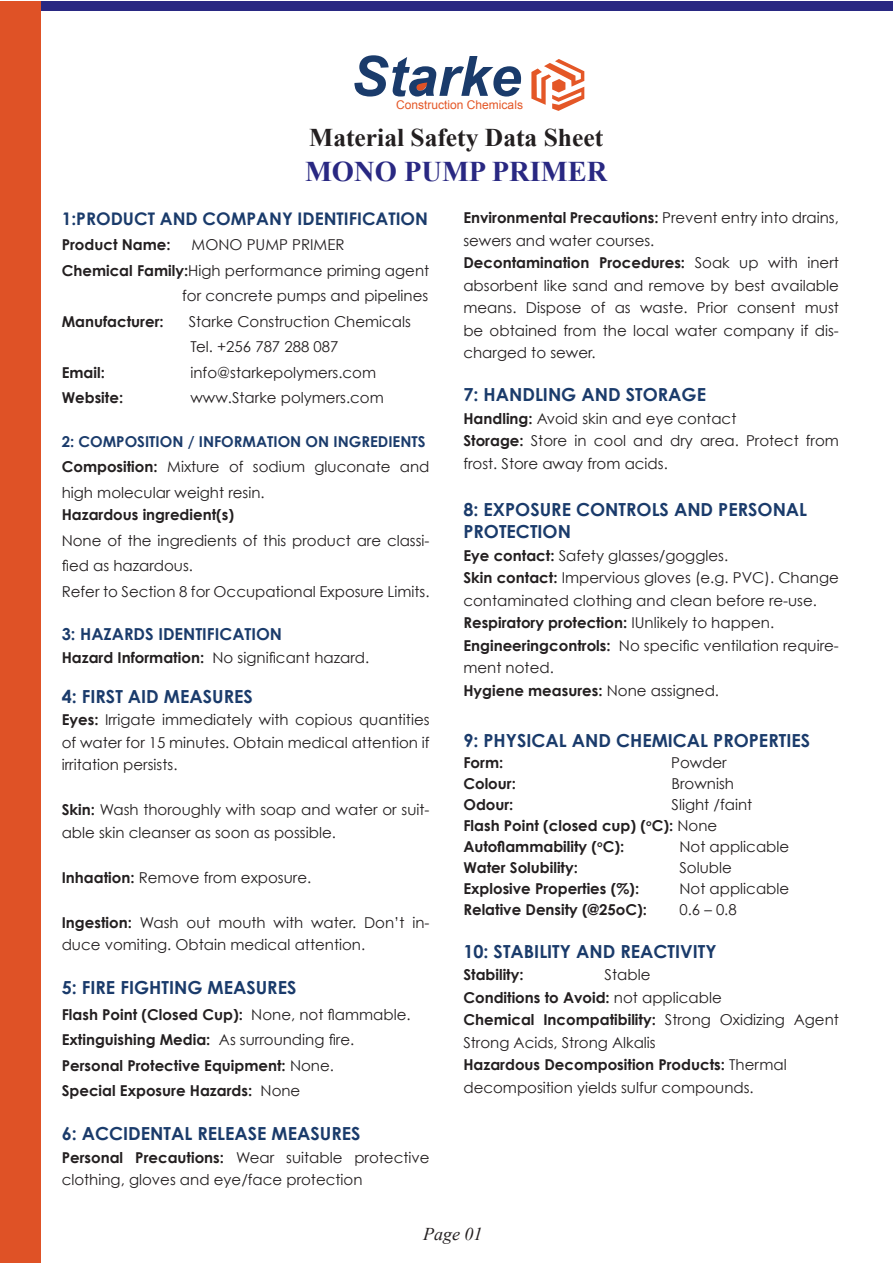
<style>
.page{position:relative;width:893px;height:1263px;background:#fff}
.page>*{position:absolute;margin:0;border:0;box-sizing:border-box;transform-origin:0 0}
.t1{font:italic 700 55.65px "Arial";color:#1a3b6b}
.t2{font:700 28.5px "Times New Roman";color:#292882}
.t3{font:700 25.5px "Times New Roman";color:#231f20}
.t4{font:700 18px/22.5px "Century Gothic";color:#1a3b6b}
.t5{font:italic 18px "Times New Roman";color:#231f20}
.t6{font:700 17.4px "Century Gothic";color:#1a3b6b}
.t7{font:700 16.5px "Century Gothic";color:#1a3b6b}
.t8{font:15px/22.5px "Century Gothic";color:#231f20}
.t9{font:700 15px/25.5px "Century Gothic";color:#231f20}
.t10{font:12px "Arial";color:#e45727}
.s1{font-weight:700}
.s2{font-weight:700;color:#1a3b6b}
.s3{font-weight:400}
</style>
<div class="page">
<svg style="left:415px;top:82px;width:13px;height:9px"></svg>
<svg style="left:531px;top:59px;width:53px;height:52px"></svg>
<div style="left:0;top:1px;width:893px;height:9px;background:#292882"></div>
<div style="left:0;top:1px;width:40px;height:1262px;background:#df5226"></div>
<h1 class="t1" style="left:351px;top:39px;width:172px">Starke</h1>
<p class="t10" style="left:396px;top:97px;width:129px">Construction Chemicals</p>
<h3 class="t3" style="left:309px;top:120px;width:295px">Material Safety Data Sheet</h3>
<h2 class="t2" style="left:305px;top:151px;width:304px">MONO PUMP PRIMER</h2>
<p class="t6" style="left:62px;top:208px;width:368px">1:PRODUCT AND COMPANY IDENTIFICATION</p>
<p class="t9" style="left:62px;top:232px;width:110px">Product Name:</p>
<p class="t8" style="left:192px;top:233px;width:154px">MONO PUMP PRIMER</p>
<p class="t8" style="left:62px;top:259px;width:369px"><span class="s1">Chemical Family:</span>High performance priming agent</p>
<p class="t8" style="left:182px;top:284px;width:248px">for concrete pumps and pipelines</p>
<p class="t9" style="left:62px;top:308px;width:104px">Manufacturer:</p>
<p class="t8" style="left:189px;top:308px;width:224px;line-height:25.5px">Starke Construction Chemicals<br>Tel. +256 787 288 087</p>
<p class="t9" style="left:62px;top:359px;width:45px">Email:</p>
<p class="t8" style="left:190px;top:361px;width:187px">info@starkepolymers.com</p>
<p class="t9" style="left:62px;top:385px;width:63px">Website:</p>
<p class="t8" style="left:190px;top:386px;width:195px">www.Starke polymers.com</p>
<p class="t8" style="left:62px;top:428px;width:369px;line-height:25.5px"><span class="s2">2: COMPOSITION / INFORMATION ON INGREDIENTS<br></span><span class="s1">Composition:</span> Mixture of sodium gluconate and high molecular weight resin.</p>
<p class="t9" style="left:62px;top:502px;width:174px">Hazardous ingredient(s)</p>
<p class="t8" style="left:62px;top:527px;width:369px;line-height:25.5px">None of the ingredients of this product are classi&shy;fied as hazardous.<br>Refer to Section 8 for Occupational Exposure Limits.</p>
<p class="t7" style="left:62px;top:624px;width:222px">3: HAZARDS IDENTIFICATION</p>
<p class="t8" style="left:62px;top:646px;width:309px"><span class="s1">Hazard Information:</span> No significant hazard.</p>
<p class="t4" style="left:62px;top:684px;width:193px">4: FIRST AID MEASURES</p>
<p class="t8" style="left:62px;top:708px;width:369px;text-align:justify"><span class="s1">Eyes:</span> Irrigate immediately with copious quantities of water for 15 minutes. Obtain medical attention if irritation persists.</p>
<p class="t8" style="left:62px;top:798px;width:369px"><span class="s1">Skin:</span> Wash thoroughly with soap and water or suit&shy;able skin cleanser as soon as possible.</p>
<p class="t8" style="left:62px;top:866px;width:251px"><span class="s1">Inhaation:</span> Remove from exposure.</p>
<p class="t8" style="left:62px;top:911px;width:369px"><span class="s1">Ingestion:</span> Wash out mouth with water. Don’t in&shy;duce vomiting. Obtain medical attention.</p>
<p class="t4" style="left:62px;top:976px;width:236px">5: FIRE FIGHTING MEASURES</p>
<p class="t9" style="left:62px;top:1001px;width:350px">Flash Point (Closed Cup): <span class="s3">None, not flammable.<br></span>Extinguishing Media: <span class="s3">As surrounding fire.<br></span>Personal Protective Equipment: <span class="s3">None.<br></span>Special Exposure Hazards: <span class="s3">None</span></p>
<p class="t4" style="left:62px;top:1122px;width:300px">6: ACCIDENTAL RELEASE MEASURES</p>
<p class="t8" style="left:62px;top:1146px;width:369px"><span class="s1">Personal Precautions:</span> Wear suitable protective clothing, gloves and eye/face protection</p>
<p class="t8" style="left:463px;top:206px;width:377px"><span class="s1">Environmental Precautions:</span> Prevent entry into drains, sewers and water courses.<br><span class="s1">Decontamination Procedures:</span> Soak up with inert absorbent like sand and remove by best available means. Dispose of as waste. Prior consent must be obtained from the local water company if dis&shy;charged to sewer.</p>
<p class="t4" style="left:463px;top:383px;width:244px">7: HANDLING AND STORAGE</p>
<p class="t8" style="left:463px;top:407px;width:377px"><span class="s1">Handling:</span> Avoid skin and eye contact<br><span class="s1">Storage:</span> Store in cool and dry area. Protect from frost. Store away from acids.</p>
<p class="t4" style="left:463px;top:498px;width:345px">8: EXPOSURE CONTROLS AND PERSONAL<br>PROTECTION</p>
<p class="t8" style="left:463px;top:544px;width:377px"><span class="s1">Eye contact:</span> Safety glasses/goggles.<br><span class="s1">Skin contact:</span> Impervious gloves (e.g. PVC). Change contaminated clothing and clean before re-use.<br><span class="s1">Respiratory protection:</span> IUnlikely to happen.<br><span class="s1">Engineeringcontrols:</span> No specific ventilation require&shy;ment noted.<br><span class="s1">Hygiene measures:</span> None assigned.</p>
<p class="t4" style="left:463px;top:728px;width:348px">9: PHYSICAL AND CHEMICAL PROPERTIES</p>
<p class="t9" style="left:463px;top:749px;width:41px">Form:</p>
<p class="t8" style="left:671px;top:751px;width:57px">Powder</p>
<p class="t9" style="left:463px;top:770px;width:54px">Colour:</p>
<p class="t8" style="left:671px;top:772px;width:64px">Brownish</p>
<p class="t9" style="left:463px;top:791px;width:52px">Odour:</p>
<p class="t9" style="left:463px;top:793px;width:290px;line-height:21px;text-indent:208px"><span class="s3">Slight /faint<br></span>Flash Point (closed cup) (<sup>o</sup>C): <span class="s3">None<br></span>Autoflammability (<sup>o</sup>C):</p>
<p class="t8" style="left:679px;top:835px;width:111px">Not applicable</p>
<p class="t9" style="left:463px;top:854px;width:116px">Water Solubility:</p>
<p class="t8" style="left:679px;top:856px;width:54px">Soluble</p>
<p class="t9" style="left:463px;top:875px;width:177px">Explosive Properties (%):</p>
<p class="t8" style="left:679px;top:877px;width:111px">Not applicable</p>
<p class="t9" style="left:463px;top:896px;width:185px">Relative Density (@25oC):</p>
<p class="t8" style="left:679px;top:898px;width:59px">0.6 – 0.8</p>
<p class="t4" style="left:463px;top:940px;width:255px">10: STABILITY AND REACTIVITY</p>
<p class="t9" style="left:463px;top:962px;width:62px">Stability:</p>
<p class="t8" style="left:463px;top:963px;width:377px;text-indent:141px">Stable<br><span class="s1">Conditions to Avoid:</span> not applicable<br><span class="s1">Chemical Incompatibility:</span> Strong Oxidizing Agent Strong Acids, Strong Alkalis<br><span class="s1">Hazardous Decomposition Products:</span> Thermal decomposition yields sulfur compounds.</p>
<p class="t5" style="left:423px;top:1222px;width:61px">Page 01</p>
</div>
